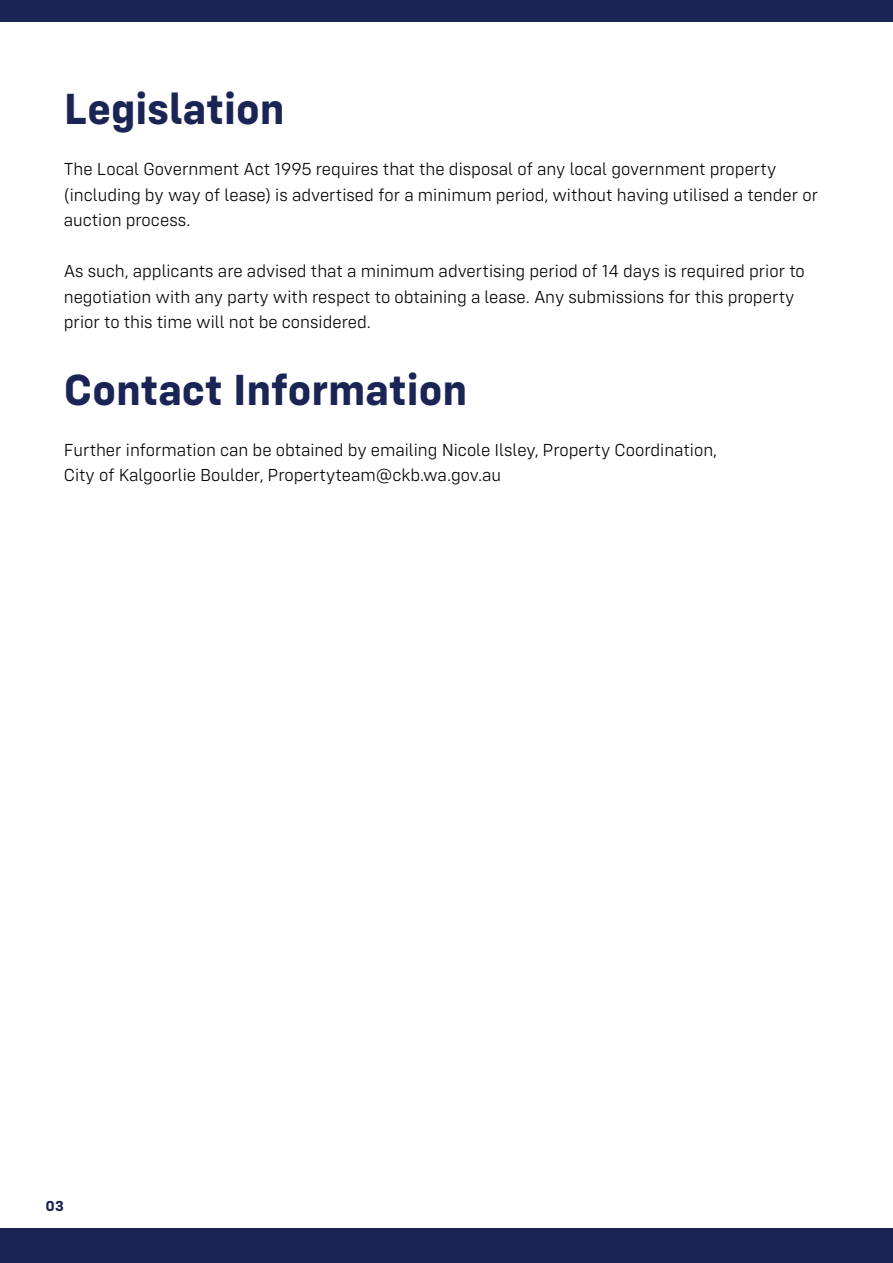
<style>
.page{position:relative;width:893px;height:1263px;background:#fff}
.page>*{position:absolute;margin:0;border:0;box-sizing:border-box;transform-origin:0 0}
.t1{font:700 45px "Config";color:#1b2555}
.t2{font:300 18px/25.5px "Config";color:#000}
.t3{font:700 15px "Config";color:#1b2555}
</style>
<div class="page">
<div style="left:0;top:0;width:893px;height:21px;background:#1b2555"></div>
<div style="left:0;top:1228px;width:893px;height:35px;background:#1b2555"></div>
<h1 class="t1" style="left:64px;top:82px;width:222px">Legislation</h1>
<p class="t2" style="left:64px;top:157px;width:756px">The Local Government Act 1995 requires that the disposal of any local government property (including by way of lease) is advertised for a minimum period, without having utilised a tender or auction process.</p>
<p class="t2" style="left:64px;top:259px;width:743px">As such, applicants are advised that a minimum advertising period of 14 days is required prior to negotiation with any party with respect to obtaining a lease. Any submissions for this property prior to this time will not be considered.</p>
<h1 class="t1" style="left:64px;top:363px;width:405px">Contact Information</h1>
<p class="t2" style="left:64px;top:437px;width:655px">Further information can be obtained by emailing Nicole Ilsley, Property Coordination,<br>City of Kalgoorlie Boulder, Propertyteam@ckb.wa.gov.au</p>
<p class="t3" style="left:46px;top:1197px;width:20px">03</p>
</div>
